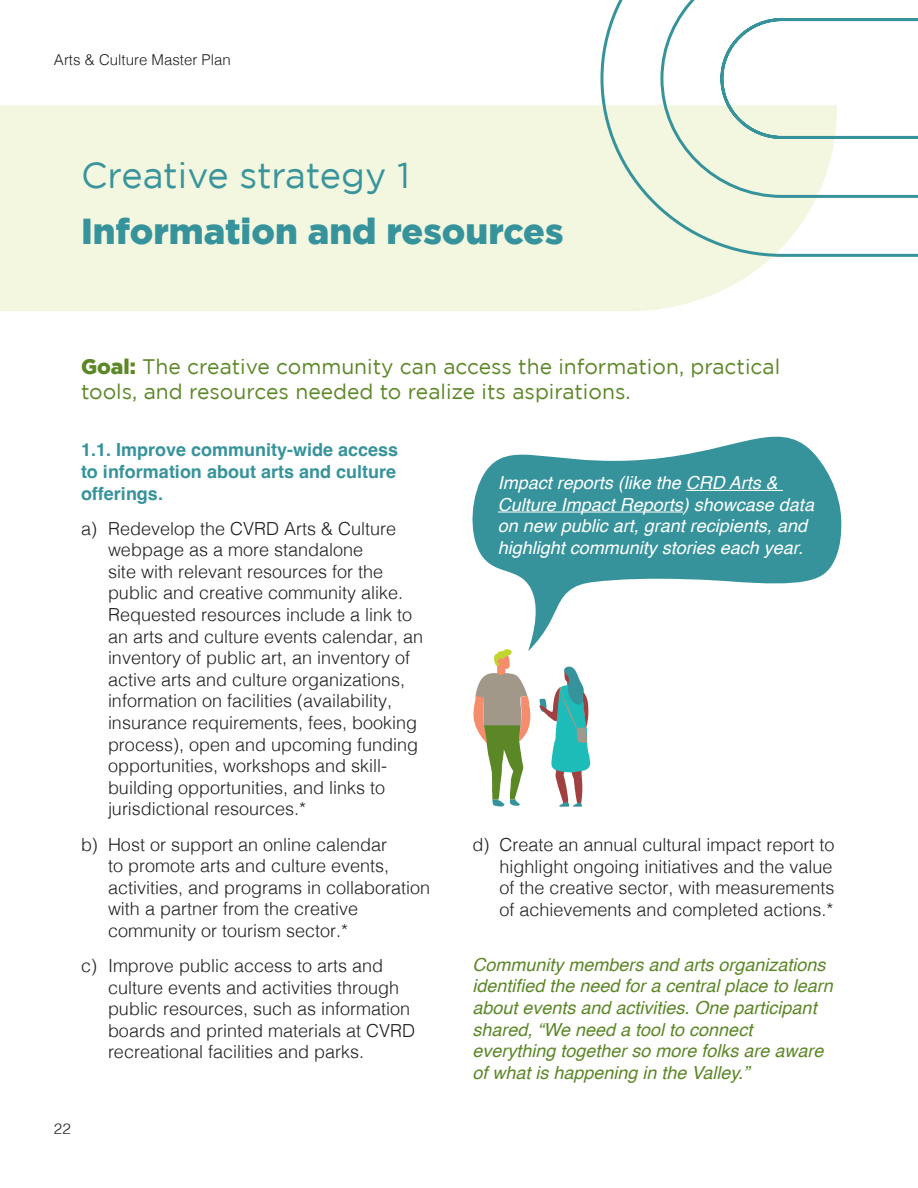
<style>
.page{position:relative;width:918px;height:1188px;background:#fff}
.page>*{position:absolute;margin:0;border:0;box-sizing:border-box;transform-origin:0 0}
.t1{font:900 36px "Gotham";color:#37939b}
.t2{font:36px "Gotham";letter-spacing:-.005em;color:#39949b}
.t3{font:21px/25.2px "Gotham";color:#5c8727}
.t4{font:300 18px/21.6px "Helvetica";color:#231f20}
.t5{font:italic 18px/21.6px "Helvetica";color:#5c8727}
.t6{font:italic 18px/21.6px "Helvetica";color:#fff}
.t7{font:700 18px/21.6px "Helvetica";color:#37939b;text-align:justify}
.t8{font:300 15px "Helvetica";color:#231f20}
.s1{font-weight:900}
</style>
<div class="page">
<div style="left:0;top:105px;width:771px;height:206px;background:#f3f7df"></div>
<svg style="left:599px;top:0;width:319px;height:258px"></svg>
<svg style="left:539px;top:666px;width:52px;height:141px"></svg>
<svg style="left:473px;top:651px;width:58px;height:156px"></svg>
<svg style="left:472px;top:436px;width:369px;height:215px;fill:#37939b"></svg>
<hr style="left:686px;top:490px;width:97px;height:1px;background:#fff">
<hr style="left:498px;top:512px;width:185px;height:1px;background:#fff">
<p class="t8" style="left:54px;top:47px;width:178px">Arts &amp; Culture Master Plan</p>
<p class="t2" style="left:81px;top:155px;width:331px">Creative strategy 1</p>
<p class="t1" style="left:81px;top:211px;width:484px">Information and resources</p>
<p class="t3" style="left:81px;top:354px;width:701px"><span class="s1">Goal:</span> The creative community can access the information, practical tools, and resources needed to realize its aspirations.</p>
<p class="t7" style="left:81px;top:441px;width:319px">1.1. Improve community-wide access to information about arts and culture offerings.</p>
<p class="t4" style="left:108px;top:516px;width:317px;text-indent:-27px">a) Redevelop the CVRD Arts &amp; Culture webpage as a more standalone<br>site with relevant resources for the public and creative community alike.<br>Requested resources include a link to an arts and culture events calendar, an inventory of public art, an inventory of active arts and culture organizations, information on facilities (availability, insurance requirements, fees, booking process), open and upcoming funding opportunities, workshops and skill&shy;building opportunities, and links to jurisdictional resources.*</p>
<p class="t4" style="left:108px;top:832px;width:324px;text-indent:-27px">b) Host or support an online calendar<br>to promote arts and culture events, activities, and programs in collaboration with a partner from the creative community or tourism sector.*</p>
<p class="t4" style="left:108px;top:954px;width:309px;text-indent:-27px">c) Improve public access to arts and culture events and activities through public resources, such as information boards and printed materials at CVRD recreational facilities and parks.</p>
<p class="t8" style="left:54px;top:1116px;width:18px">22</p>
<p class="t6" style="left:498px;top:472px;width:318px">Impact reports (like the CRD Arts &amp; Culture Impact Reports) showcase data on new public art, grant recipients, and highlight community stories each year.</p>
<p class="t4" style="left:500px;top:833px;width:337px;text-align:justify;text-indent:-27px">d) Create an annual cultural impact report to highlight ongoing initiatives and the value of the creative sector, with measurements of achievements and completed actions.*</p>
<p class="t5" style="left:472px;top:954px;width:362px">Community members and arts organizations identified the need for a central place to learn about events and activities. One participant shared, “We need a tool to connect everything together so more folks are aware of what is happening in the Valley.”</p>
</div>
